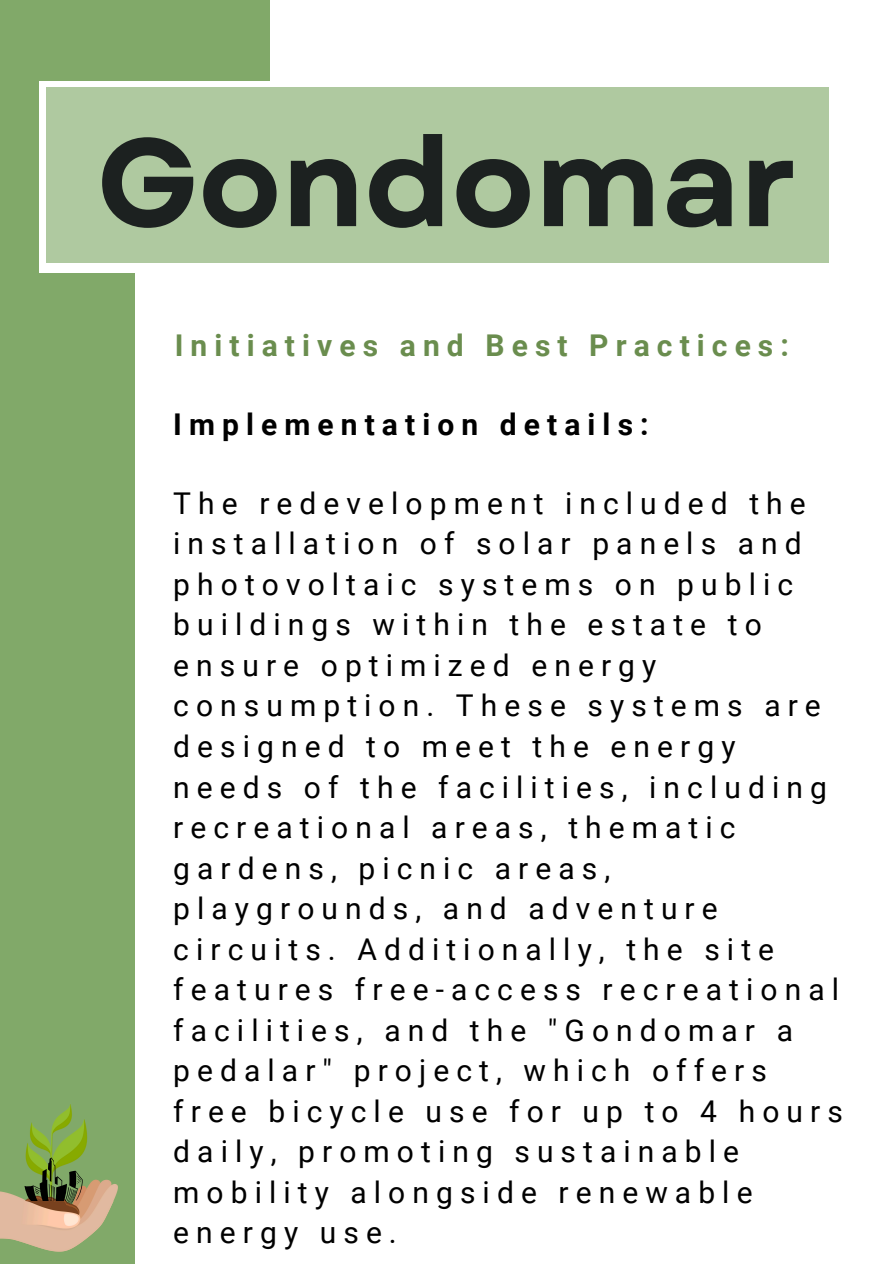
<style>
.page{position:relative;width:893px;height:1264px;background:#fff}
.page>*{position:absolute;margin:0;border:0;box-sizing:border-box;transform-origin:0 0}
.t1{font:700 124.35px "Garet";color:#1c2120}
.t2{font:30px/40.5px "Roboto";letter-spacing:.235em;color:#000}
.t3{font:700 30px "Roboto";letter-spacing:.235em;color:#6a8d4e}
.t4{font:700 30px "Roboto";letter-spacing:.235em;color:#000}
</style>
<div class="page">
<div style="left:0;top:273px;width:135px;height:990px;background:#81a969"></div>
<div style="left:0;top:0;width:269px;height:81px;background:#81a969"></div>
<div style="left:0;top:36px;width:38px;height:328px;background:#81a969"></div>
<div style="left:46px;top:87px;width:782px;height:176px;background:#afc9a0"></div>
<img style="left:0;top:1104px;width:118px;height:97px">
<svg style="left:24px;top:1157px;width:59px;height:44px"></svg>
<img style="left:0;top:1201px;width:114px;height:51px">
<h2 class="t1" style="left:97px;top:93px;width:701px">Gondomar</h2>
<p class="t3" style="left:175px;top:328px;width:615px">Initiatives and Best Practices:</p>
<h2 class="t4" style="left:173px;top:407px;width:477px">Implementation details:</h2>
<h1 class="t2" style="left:173px;top:483px;width:671px">The redevelopment included the installation of solar panels and photovoltaic systems on public buildings within the estate to ensure optimized energy consumption. These systems are designed to meet the energy needs of the facilities, including recreational areas, thematic gardens, picnic areas, playgrounds, and adventure circuits. Additionally, the site features free-access recreational facilities, and the "Gondomar a pedalar" project, which offers free bicycle use for up to 4 hours daily, promoting sustainable mobility alongside renewable energy use.</h1>
</div>
